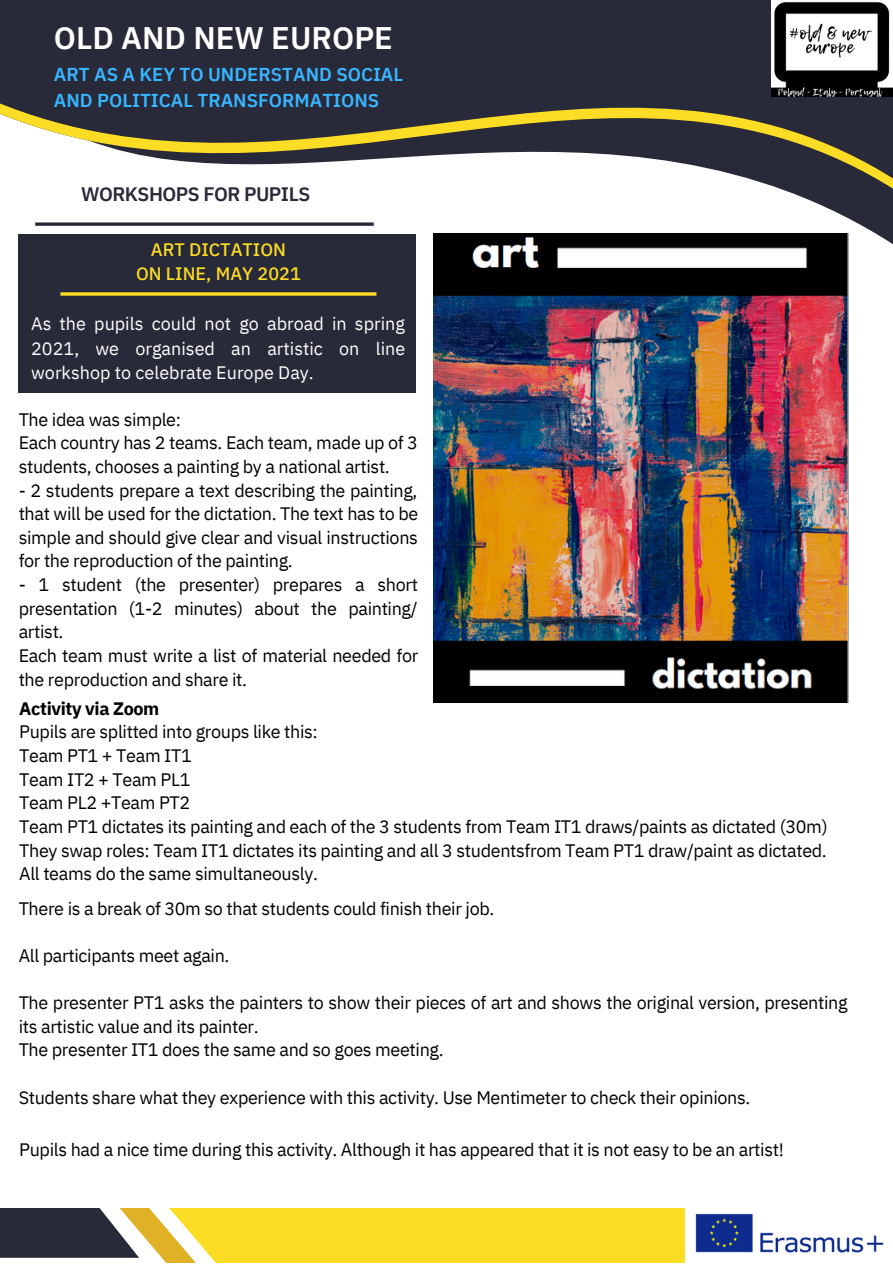
<style>
.page{position:relative;width:893px;height:1264px;background:#fff}
.page>*{position:absolute;margin:0;border:0;box-sizing:border-box;transform-origin:0 0}
.t1{font:600 31.2px "IBM Plex Sans Thai";color:#fff}
.t2{font:600 19.5px "IBM Plex Sans Thai";letter-spacing:-.025em;color:#282939}
.t3{font:600 18.6px/25.3px "IBM Plex Sans Thai";color:#38b6ff}
.t4{font:18px/23.5px "IBM Plex Sans Thai";letter-spacing:-.02em;color:#000}
.t5{font:18px/24.8px "IBM Plex Sans Thai";color:#fff;text-align:justify}
.t6{font:500 18px/24.8px "IBM Plex Sans Thai";color:#fcdc24;text-align:center}
.t7{font:700 18px "IBM Plex Sans Thai";letter-spacing:-.02em;color:#000}
</style>
<div class="page">
<svg style="left:0;top:0;width:892px;height:280px;fill:#282939"></svg>
<svg style="left:0;top:1208px;width:685px;height:54px"></svg>
<img style="left:771px;top:0;width:121px;height:97px">
<img style="left:695px;top:1213px;width:189px;height:40px">
<svg style="left:35px;top:222px;width:339px;height:4px"></svg>
<div style="left:19px;top:234px;width:397px;height:158px;background:#282939"></div>
<svg style="left:60px;top:292px;width:316px;height:4px"></svg>
<img style="left:433px;top:234px;width:415px;height:468px">
<h1 class="t1" style="left:54px;top:20px;width:340px">OLD AND NEW EUROPE</h1>
<p class="t3" style="left:54px;top:62px;width:351px">ART AS A KEY TO UNDERSTAND SOCIAL<br>AND POLITICAL TRANSFORMATIONS</p>
<p class="t2" style="left:81px;top:183px;width:230px">WORKSHOPS FOR PUPILS</p>
<p class="t6" style="left:136px;top:237px;width:166px">ART DICTATION<br>ON LINE, MAY 2021</p>
<p class="t5" style="left:31px;top:311px;width:375px">As the pupils could not go abroad in spring 2021, we organised an artistic on line workshop to celebrate Europe Day.</p>
<p class="t4" style="left:19px;top:408px;width:401px">The idea was simple:<br>Each country has 2 teams. Each team, made up of 3 students, chooses a painting by a national artist.</p>
<p class="t4" style="left:19px;top:478px;width:401px;text-align:justify">- 2 students prepare a text describing the painting, that will be used for the dictation. The text has to be simple and should give clear and visual instructions for the reproduction of the painting.</p>
<p class="t4" style="left:19px;top:573px;width:401px">- 1 student (the presenter) prepares a short presentation (1-2 minutes) about the painting/ artist.<br>Each team must write a list of material needed for the reproduction and share it.</p>
<p class="t7" style="left:19px;top:698px;width:142px">Activity via Zoom</p>
<p class="t4" style="left:19px;top:720px;width:809px">Pupils are splitted into groups like this:<br>Team PT1 + Team IT1<br>Team IT2 + Team PL1<br>Team PL2 +Team PT2<br>Team PT1 dictates its painting and each of the 3 students from Team IT1 draws/paints as dictated (30m)<br>They swap roles: Team IT1 dictates its painting and all 3 studentsfrom Team PT1 draw/paint as dictated.<br>All teams do the same simultaneously.</p>
<p class="t4" style="left:19px;top:896px;width:477px">There is a break of 30m so that students could finish their job.</p>
<p class="t4" style="left:19px;top:943px;width:212px">All participants meet again.</p>
<p class="t4" style="left:19px;top:991px;width:830px">The presenter PT1 asks the painters to show their pieces of art and shows the original version, presenting its artistic value and its painter.<br>The presenter IT1 does the same and so goes meeting.</p>
<p class="t4" style="left:19px;top:1085px;width:733px">Students share what they experience with this activity. Use Mentimeter to check their opinions.</p>
<p class="t4" style="left:19px;top:1138px;width:766px">Pupils had a nice time during this activity. Although it has appeared that it is not easy to be an artist!</p>
</div>
